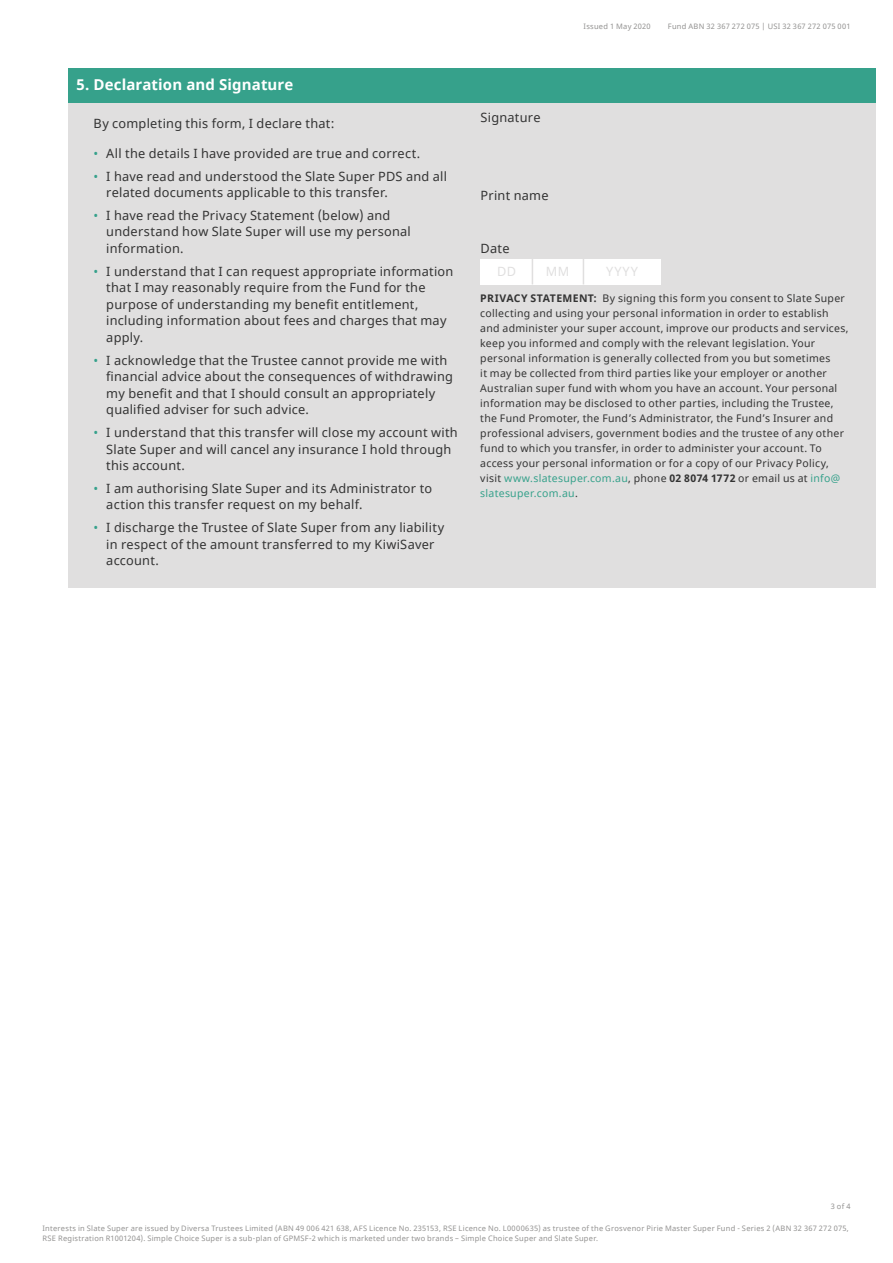
<style>
.page{position:relative;width:893px;height:1263px;background:#fff}
.page>*{position:absolute;margin:0;border:0;box-sizing:border-box;transform-origin:0 0}
.t1{font:700 15px "Noto Sans";letter-spacing:.01em;color:#fff}
.t2{font:12.75px/16.5px "Noto Sans";letter-spacing:.02em;color:#333}
.t3{font:12.75px "Noto Sans";letter-spacing:.08em;color:#e0dfdf}
.t4{font:10.5px/15px "Noto Sans";letter-spacing:.03em;color:#333}
.t5{font:7.5px/10.5px "Noto Sans";letter-spacing:.035em;color:#939291}
.s1{color:#36a18b}
.s2{font-weight:700}
</style>
<div class="page">
<div style="left:68px;top:68px;width:808px;height:519px;background:#e0dfdf"></div>
<div style="left:68px;top:68px;width:808px;height:34px;background:#36a18b"></div>
<div style="left:481px;top:259px;width:180px;height:25px;background:#fff"></div>
<svg style="left:532px;top:259px;width:1px;height:25px"></svg>
<svg style="left:583px;top:259px;width:1px;height:25px"></svg>
<p class="t1" style="left:77px;top:74px;width:218px">5. Declaration and Signature</p>
<p class="t2" style="left:94px;top:116px;width:242px">By completing this form, I declare that:</p>
<p class="t2" style="left:94px;top:145px;width:328px"><span class="s1">•</span> All the details I have provided are true and correct.</p>
<p class="t2" style="left:106px;top:168px;width:342px;text-indent:-13px"><span class="s1">•</span> I have read and understood the Slate Super PDS and all related documents applicable to this transfer.</p>
<p class="t2" style="left:106px;top:208px;width:306px;text-indent:-13px"><span class="s1">•</span> I have read the Privacy Statement (below) and understand how Slate Super will use my personal information.</p>
<p class="t2" style="left:106px;top:263px;width:349px;text-indent:-13px"><span class="s1">•</span> I understand that I can request appropriate information that I may reasonably require from the Fund for the purpose of understanding my benefit entitlement, including information about fees and charges that may apply.</p>
<p class="t2" style="left:106px;top:352px;width:348px;text-indent:-13px"><span class="s1">•</span> I acknowledge that the Trustee cannot provide me with financial advice about the consequences of withdrawing my benefit and that I should consult an appropriately qualified adviser for such advice.</p>
<p class="t2" style="left:106px;top:425px;width:353px;text-indent:-13px"><span class="s1">•</span> I understand that this transfer will close my account with<br>Slate Super and will cancel any insurance I hold through this account.</p>
<p class="t2" style="left:106px;top:480px;width:327px;text-indent:-13px"><span class="s1">•</span> I am authorising Slate Super and its Administrator to action this transfer request on my behalf.</p>
<p class="t2" style="left:106px;top:520px;width:339px;text-indent:-13px"><span class="s1">•</span> I discharge the Trustee of Slate Super from any liability in respect of the amount transferred to my KiwiSaver account.</p>
<p class="t2" style="left:481px;top:110px;width:61px">Signature</p>
<p class="t2" style="left:481px;top:188px;width:69px">Print name</p>
<p class="t5" style="left:583px;top:22px;width:69px">Issued 1 May 2020</p>
<p class="t5" style="left:668px;top:22px;width:184px">Fund ABN 32 367 272 075 | USI 32 367 272 075 001</p>
<p class="t2" style="left:481px;top:240px;width:30px">Date</p>
<p class="t3" style="left:497px;top:263px;width:20px">DD</p>
<p class="t3" style="left:546px;top:263px;width:25px">MM</p>
<p class="t3" style="left:606px;top:263px;width:33px">YYYY</p>
<p class="t4" style="left:480px;top:291px;width:370px"><span class="s2">PRIVACY STATEMENT:</span> By signing this form you consent to Slate Super collecting and using your personal information in order to establish and administer your super account, improve our products and services, keep you informed and comply with the relevant legislation. Your personal information is generally collected from you but sometimes<br>it may be collected from third parties like your employer or another Australian super fund with whom you have an account. Your personal information may be disclosed to other parties, including the Trustee, the Fund Promoter, the Fund’s Administrator, the Fund’s Insurer and professional advisers, government bodies and the trustee of any other fund to which you transfer, in order to administer your account. To access your personal information or for a copy of our Privacy Policy, visit <span class="s1">www.slatesuper.com.au</span>, phone <span class="s2">02 8074 1772</span> or email us at <span class="s1">info@ slatesuper.com.au</span>.</p>
<p class="t5" style="left:831px;top:1201px;width:21px">3 of 4</p>
<p class="t5" style="left:43px;top:1223px;width:808px">Interests in Slate Super are issued by Diversa Trustees Limited (ABN 49 006 421 638, AFS Licence No. 235153, RSE Licence No. L0000635) as trustee of the Grosvenor Pirie Master Super Fund - Series 2 (ABN 32 367 272 075,<br>RSE Registration R1001204). Simple Choice Super is a sub-plan of GPMSF-2 which is marketed under two brands – Simple Choice Super and Slate Super.</p>
</div>
